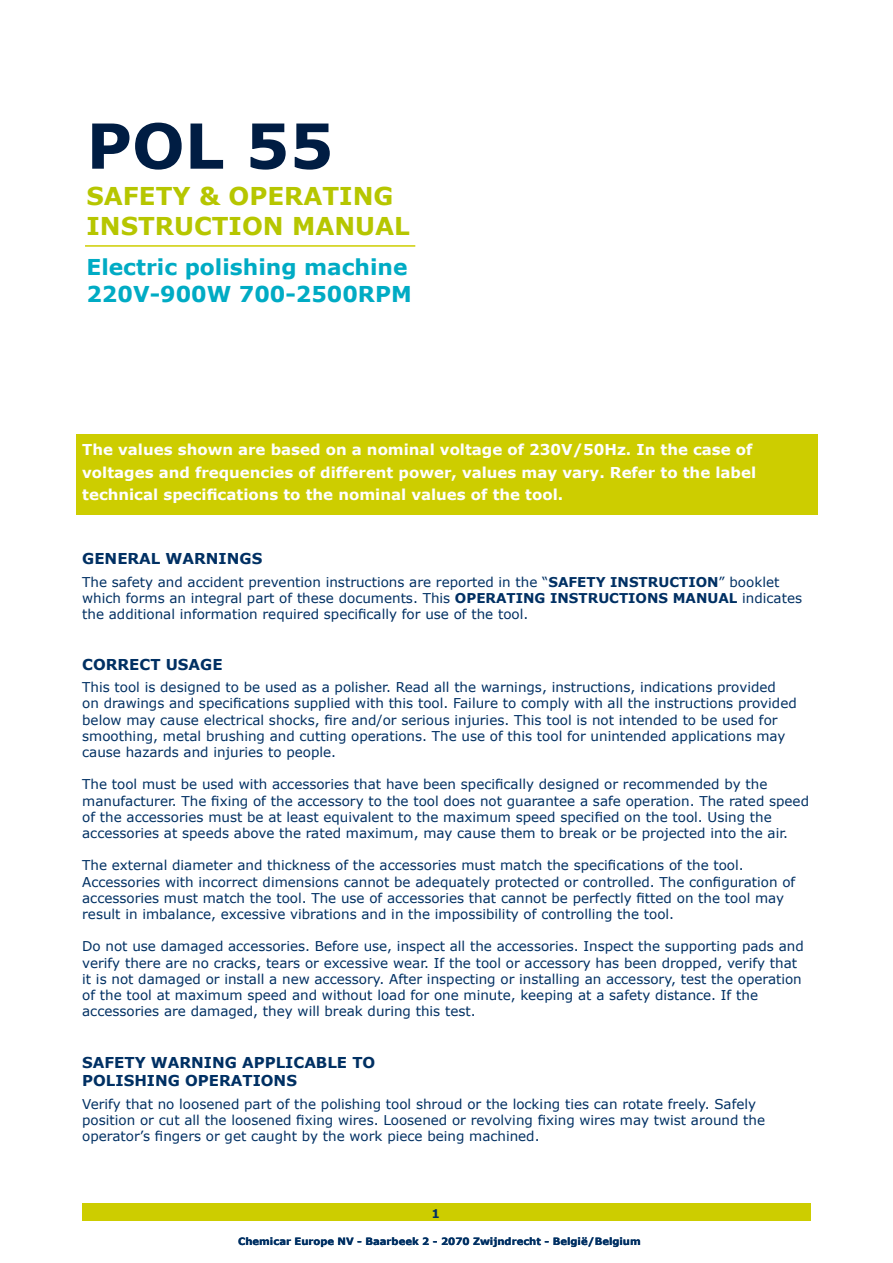
<style>
.page{position:relative;width:893px;height:1263px;background:#fff}
.page>*{position:absolute;margin:0;border:0;box-sizing:border-box;transform-origin:0 0}
.t1{font:700 62.1px "Verdana";color:#001d43}
.t2{font:700 24.6px/29.5px "Verdana";color:#b6c600}
.t3{font:700 21.9px/26.2px "Verdana";color:#00abc4}
.t4{font:700 15px/22.5px "Verdana";color:#fff}
.t5{font:700 15px/18px "Verdana";color:#003063}
.t6{font:13.5px/16.2px "Verdana";color:#003063}
.t7{font:700 12px "Verdana";color:#003063}
.t8{font:700 10.05px "Verdana";color:#003063}
.s1{font-weight:700}
</style>
<div class="page">
<div style="left:82px;top:1203px;width:729px;height:18px;background:#cdcd00"></div>
<div style="left:77px;top:434px;width:741px;height:80px;background:#cdcd00"></div>
<hr style="left:85px;top:245px;width:330px;height:2px;background:#cdcd00">
<h1 class="t1" style="left:86px;top:121px;width:249px">POL 55</h1>
<h2 class="t2" style="left:86px;top:184px;width:325px">SAFETY &amp; OPERATING<br>INSTRUCTION MANUAL</h2>
<h3 class="t3" style="left:86px;top:256px;width:327px">Electric polishing machine<br>220V-900W 700-2500RPM</h3>
<p class="t4" style="left:82px;top:440px;width:675px">The values shown are based on a nominal voltage of 230V/50Hz. In the case of voltages and frequencies of different power, values may vary. Refer to the label technical specifications to the nominal values of the tool.</p>
<p class="t5" style="left:82px;top:551px;width:182px">GENERAL WARNINGS</p>
<p class="t6" style="left:82px;top:575px;width:721px">The safety and accident prevention instructions are reported in the “<span class="s1">SAFETY INSTRUCTION</span>” booklet which forms an integral part of these documents. This <span class="s1">OPERATING INSTRUCTIONS MANUAL</span> indicates the additional information required specifically for use of the tool.</p>
<p class="t5" style="left:82px;top:656px;width:142px">CORRECT USAGE</p>
<p class="t6" style="left:82px;top:680px;width:716px">This tool is designed to be used as a polisher. Read all the warnings, instructions, indications provided<br>on drawings and specifications supplied with this tool. Failure to comply with all the instructions provided below may cause electrical shocks, fire and/or serious injuries. This tool is not intended to be used for smoothing, metal brushing and cutting operations. The use of this tool for unintended applications may cause hazards and injuries to people.</p>
<p class="t6" style="left:82px;top:776px;width:728px">The tool must be used with accessories that have been specifically designed or recommended by the manufacturer. The fixing of the accessory to the tool does not guarantee a safe operation. The rated speed of the accessories must be at least equivalent to the maximum speed specified on the tool. Using the accessories at speeds above the rated maximum, may cause them to break or be projected into the air.</p>
<p class="t6" style="left:82px;top:857px;width:715px">The external diameter and thickness of the accessories must match the specifications of the tool.<br>Accessories with incorrect dimensions cannot be adequately protected or controlled. The configuration of accessories must match the tool. The use of accessories that cannot be perfectly fitted on the tool may result in imbalance, excessive vibrations and in the impossibility of controlling the tool.</p>
<p class="t6" style="left:82px;top:939px;width:723px">Do not use damaged accessories. Before use, inspect all the accessories. Inspect the supporting pads and verify there are no cracks, tears or excessive wear. If the tool or accessory has been dropped, verify that it is not damaged or install a new accessory. After inspecting or installing an accessory, test the operation of the tool at maximum speed and without load for one minute, keeping at a safety distance. If the accessories are damaged, they will break during this test.</p>
<p class="t5" style="left:82px;top:1055px;width:295px">SAFETY WARNING APPLICABLE TO<br>POLISHING OPERATIONS</p>
<p class="t6" style="left:82px;top:1097px;width:684px">Verify that no loosened part of the polishing tool shroud or the locking ties can rotate freely. Safely position or cut all the loosened fixing wires. Loosened or revolving fixing wires may twist around the operator’s fingers or get caught by the work piece being machined.</p>
<p class="t7" style="left:432px;top:1209px;width:10px">1</p>
<p class="t8" style="left:238px;top:1237px;width:404px">Chemicar Europe NV - Baarbeek 2 - 2070 Zwijndrecht - België/Belgium</p>
</div>
